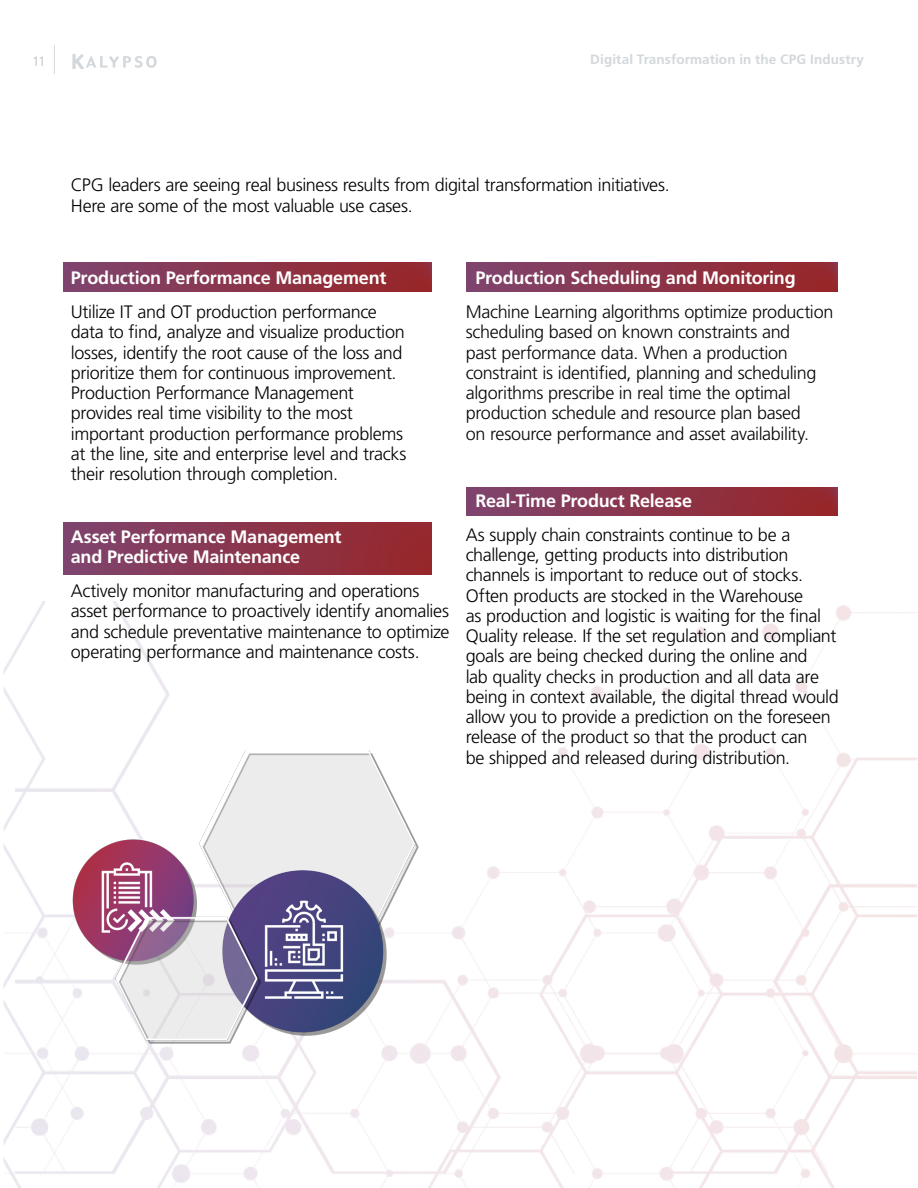
<style>
.page{position:relative;width:918px;height:1188px;background:#fff}
.page>*{position:absolute;margin:0;border:0;box-sizing:border-box;transform-origin:0 0}
.Body_Text_Reversed{font:300 18px/20.2px "Frutiger LT Std";letter-spacing:-.02em;color:#000}
.Body_Text_Reversed-2{font:300 18px/20.2px "Frutiger LT Std";letter-spacing:-.02em;color:#050606}
.Body_Text_Reversed-3{font:700 18px/20.2px "Frutiger LT Std";letter-spacing:-.015em;color:#fff}
.t1{font:700 13.5px "Frutiger LT Std";letter-spacing:.01em;color:#d2d8db}
.t2{font:300 13.5px "Frutiger LT Std";color:#babebf}
</style>
<div class="page">
<img style="left:3px;top:601px;width:914px;height:587px">
<div style="left:63px;top:262px;width:369px;height:30px;background:linear-gradient(to right,#7f446e,#972528)"></div>
<div style="left:63px;top:522px;width:369px;height:52px;background:linear-gradient(to right,#7e446f,#97262a)"></div>
<div style="left:467px;top:263px;width:370px;height:29px;background:linear-gradient(to right,#7f446d,#972628)"></div>
<div style="left:467px;top:487px;width:370px;height:29px;background:linear-gradient(to right,#7f446d,#972628)"></div>
<img style="left:72px;top:750px;width:348px;height:294px">
<svg style="left:72px;top:54px;width:85px;height:15px"></svg>
<svg style="left:54px;top:45px;width:1px;height:29px"></svg>
<p class="t2" style="left:32px;top:54px;width:15px">11</p>
<p class="t1" style="left:590px;top:51px;width:275px">Digital Transformation in the CPG Industry</p>
<p class="Body_Text_Reversed" style="left:71px;top:175px;width:600px">CPG leaders are seeing real business results from digital transformation initiatives.</p>
<p class="Body_Text_Reversed" style="left:71px;top:196px;width:343px">Here are some of the most valuable use cases.</p>
<p class="Body_Text_Reversed-3" style="left:71px;top:268px;width:317px">Production Performance Management</p>
<p class="Body_Text_Reversed" style="left:71px;top:302px;width:337px">Utilize IT and OT production performance data to find, analyze and visualize production losses, identify the root cause of the loss and prioritize them for continuous improvement.<br>Production Performance Management provides real time visibility to the most important production performance problems at the line, site and enterprise level and tracks their resolution through completion.</p>
<p class="Body_Text_Reversed-3" style="left:71px;top:527px;width:272px">Asset Performance Management and Predictive Maintenance</p>
<p class="Body_Text_Reversed" style="left:71px;top:581px;width:380px">Actively monitor manufacturing and operations asset performance to proactively identify anomalies and schedule preventative maintenance to optimize operating performance and maintenance costs.</p>
<p class="Body_Text_Reversed-3" style="left:475px;top:268px;width:322px">Production Scheduling and Monitoring</p>
<p class="Body_Text_Reversed-2" style="left:466px;top:302px;width:369px">Machine Learning algorithms optimize production scheduling based on known constraints and<br>past performance data. When a production constraint is identified, planning and scheduling algorithms prescribe in real time the optimal production schedule and resource plan based<br>on resource performance and asset availability.</p>
<p class="Body_Text_Reversed-3" style="left:475px;top:491px;width:218px">Real-Time Product Release</p>
<p class="Body_Text_Reversed" style="left:466px;top:525px;width:375px">As supply chain constraints continue to be a challenge, getting products into distribution channels is important to reduce out of stocks.<br>Often products are stocked in the Warehouse<br>as production and logistic is waiting for the final Quality release. If the set regulation and compliant goals are being checked during the online and<br>lab quality checks in production and all data are being in context available, the digital thread would allow you to provide a prediction on the foreseen release of the product so that the product can<br>be shipped and released during distribution.</p>
</div>
